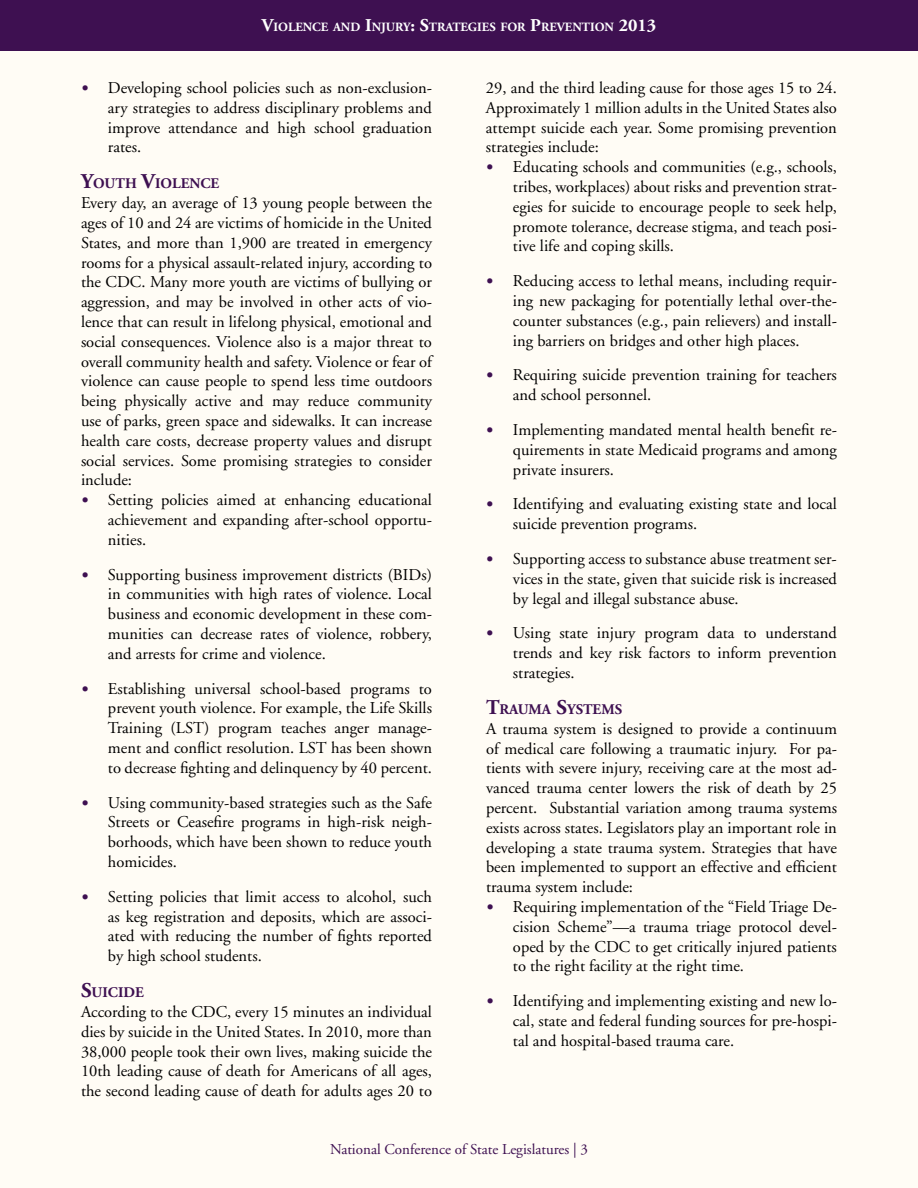
<style>
.page{position:relative;width:918px;height:1188px;background:#fffcf5}
.page>*{position:absolute;margin:0;border:0;box-sizing:border-box;transform-origin:0 0}
.t1{font:16.5px/19.8px "Adobe Garamond";color:#000;text-align:justify}
.t2{font:15px "Adobe Garamond";color:#3e1051}
.t3{font:700 14.7px "Adobe Garamond";color:#3e1051}
.t4{font:700 12.6px "Adobe Garamond";color:#fff}
.s1{font-size:18px}
.s2{font-family:"Calibri";color:#3e1051}
.s3{font-size:21px}
</style>
<div class="page">
<div style="left:0;top:0;width:918px;height:51px;background:#3e1051"></div>
<p class="t4" style="left:262px;top:20px;width:396px"><span class="s1">V</span>IOLENCE AND <span class="s1">I</span>NJURY<span class="s1">: S</span>TRATEGIES FOR <span class="s1">P</span>REVENTION <span class="s1">2013</span></p>
<p class="t1" style="left:108px;top:78px;width:326px;text-indent:-27px"><span class="s2">•</span> Developing school policies such as non-exclusion&shy;ary strategies to address disciplinary problems and improve attendance and high school graduation rates.</p>
<p class="t3" style="left:81px;top:176px;width:140px"><span class="s3">Y</span>OUTH <span class="s3">V</span>IOLENCE</p>
<p class="t1" style="left:81px;top:194px;width:353px">Every day, an average of 13 young people between the ages of 10 and 24 are victims of homicide in the United States, and more than 1,900 are treated in emergency rooms for a physical assault-related injury, according to the CDC. Many more youth are victims of bullying or aggression, and may be involved in other acts of vio&shy;lence that can result in lifelong physical, emotional and social consequences. Violence also is a major threat to overall community health and safety. Violence or fear of violence can cause people to spend less time outdoors being physically active and may reduce community use of parks, green space and sidewalks. It can increase health care costs, decrease property values and disrupt social services. Some promising strategies to consider include:</p>
<p class="t1" style="left:108px;top:491px;width:326px;text-indent:-27px"><span class="s2">•</span> Setting policies aimed at enhancing educational achievement and expanding after-school opportu&shy;nities.</p>
<p class="t1" style="left:108px;top:565px;width:326px;text-indent:-27px"><span class="s2">•</span> Supporting business improvement districts (BIDs) in communities with high rates of violence. Local business and economic development in these com&shy;munities can decrease rates of violence, robbery, and arrests for crime and violence.</p>
<p class="t1" style="left:108px;top:679px;width:326px;text-indent:-27px"><span class="s2">•</span> Establishing universal school-based programs to prevent youth violence. For example, the Life Skills Training (LST) program teaches anger manage&shy;ment and conflict resolution. LST has been shown to decrease fighting and delinquency by 40 percent.</p>
<p class="t1" style="left:108px;top:793px;width:326px;text-indent:-27px"><span class="s2">•</span> Using community-based strategies such as the Safe Streets or Ceasefire programs in high-risk neigh&shy;borhoods, which have been shown to reduce youth homicides.</p>
<p class="t1" style="left:108px;top:887px;width:325px;text-indent:-27px"><span class="s2">•</span> Setting policies that limit access to alcohol, such as keg registration and deposits, which are associ&shy;ated with reducing the number of fights reported by high school students.</p>
<p class="t3" style="left:81px;top:985px;width:64px"><span class="s3">S</span>UICIDE</p>
<p class="t1" style="left:81px;top:1002px;width:353px">According to the CDC, every 15 minutes an individual dies by suicide in the United States. In 2010, more than 38,000 people took their own lives, making suicide the 10th leading cause of death for Americans of all ages, the second leading cause of death for adults ages 20 to</p>
<p class="t1" style="left:486px;top:78px;width:353px">29, and the third leading cause for those ages 15 to 24.<br>Approximately 1 million adults in the United States also attempt suicide each year. Some promising prevention strategies include:</p>
<p class="t1" style="left:513px;top:158px;width:326px;text-indent:-27px"><span class="s2">•</span> Educating schools and communities (e.g., schools, tribes, workplaces) about risks and prevention strat&shy;egies for suicide to encourage people to seek help, promote tolerance, decrease stigma, and teach posi&shy;tive life and coping skills.</p>
<p class="t1" style="left:513px;top:272px;width:326px;text-indent:-27px"><span class="s2">•</span> Reducing access to lethal means, including requir&shy;ing new packaging for potentially lethal over-the&shy;counter substances (e.g., pain relievers) and install&shy;ing barriers on bridges and other high places.</p>
<p class="t1" style="left:513px;top:366px;width:325px;text-indent:-27px"><span class="s2">•</span> Requiring suicide prevention training for teachers and school personnel.</p>
<p class="t1" style="left:513px;top:420px;width:326px;text-indent:-27px"><span class="s2">•</span> Implementing mandated mental health benefit re&shy;quirements in state Medicaid programs and among private insurers.</p>
<p class="t1" style="left:513px;top:495px;width:325px;text-indent:-27px"><span class="s2">•</span> Identifying and evaluating existing state and local suicide prevention programs.</p>
<p class="t1" style="left:513px;top:549px;width:325px;text-indent:-27px"><span class="s2">•</span> Supporting access to substance abuse treatment ser&shy;vices in the state, given that suicide risk is increased by legal and illegal substance abuse.</p>
<p class="t1" style="left:513px;top:624px;width:326px;text-indent:-27px"><span class="s2">•</span> Using state injury program data to understand trends and key risk factors to inform prevention strategies.</p>
<p class="t3" style="left:486px;top:701px;width:137px"><span class="s3">T</span>RAUMA <span class="s3">S</span>YSTEMS</p>
<p class="t1" style="left:486px;top:719px;width:353px">A trauma system is designed to provide a continuum of medical care following a traumatic injury. For pa&shy;tients with severe injury, receiving care at the most ad&shy;vanced trauma center lowers the risk of death by 25 percent. Substantial variation among trauma systems exists across states. Legislators play an important role in developing a state trauma system. Strategies that have been implemented to support an effective and efficient trauma system include:</p>
<p class="t1" style="left:513px;top:897px;width:325px;text-indent:-27px"><span class="s2">•</span> Requiring implementation of the “Field Triage De&shy;cision Scheme”—a trauma triage protocol devel&shy;oped by the CDC to get critically injured patients to the right facility at the right time.</p>
<p class="t1" style="left:513px;top:992px;width:325px;text-indent:-27px"><span class="s2">•</span> Identifying and implementing existing and new lo&shy;cal, state and federal funding sources for pre-hospi&shy;tal and hospital-based trauma care.</p>
<p class="t2" style="left:330px;top:1141px;width:259px">National Conference of State Legislatures | 3</p>
</div>
